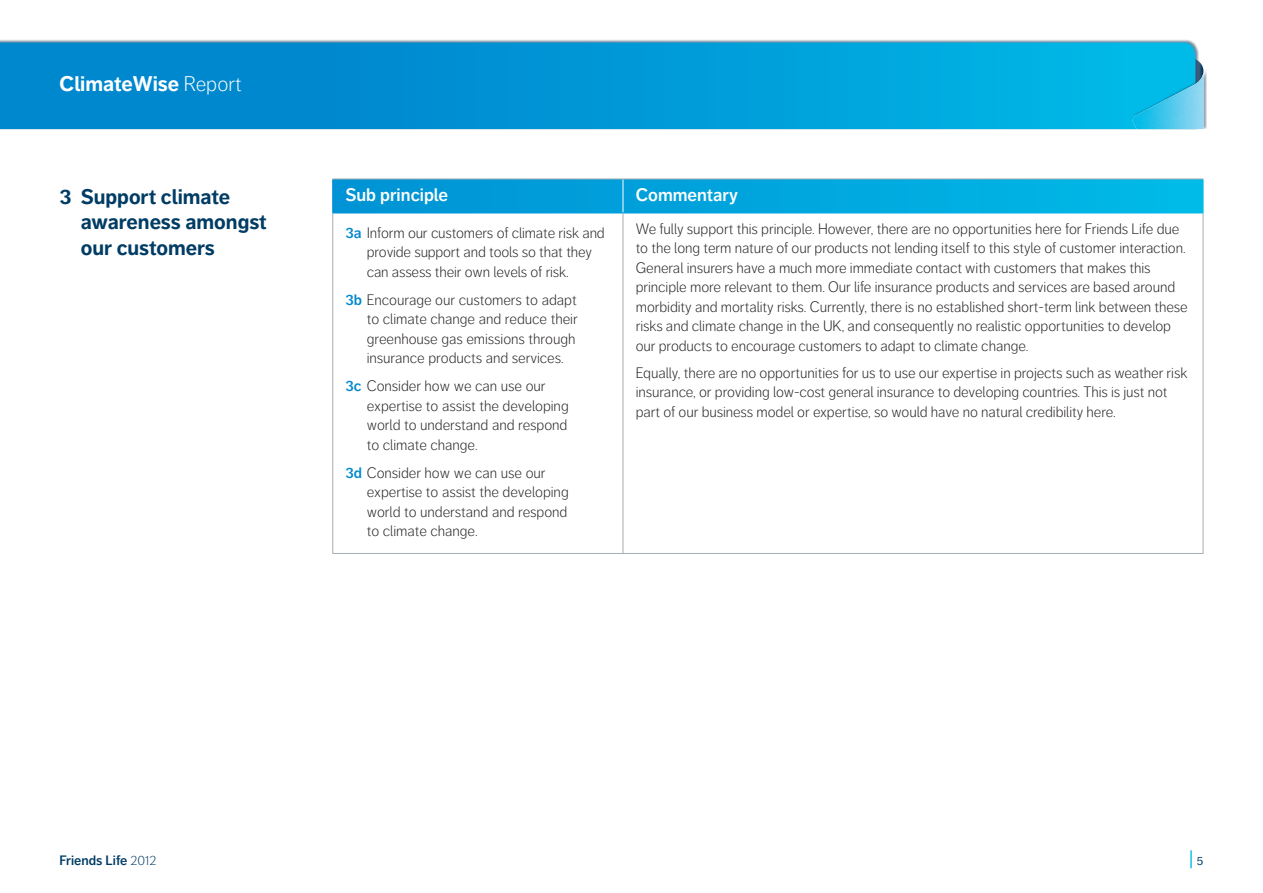
<style>
.page{position:relative;width:1263px;height:893px;background:#fff}
.page>*{position:absolute;margin:0;border:0;box-sizing:border-box;transform-origin:0 0}
.t1{font:700 21px/25.5px "Friends Life Dagny";color:#003c64}
.t2{font:700 21px "Friends Life Dagny";color:#fff}
.t3{font:600 18.9px "Friends Life Dagny";color:#0dbde3;scale:.78 1}
.t4{font:600 18px "Friends Life Dagny";color:#fff}
.t5{font:300 15px/19.5px "Friends Life Dagny";letter-spacing:-.005em;color:#231f20}
.t6{font:600 13.5px "Friends Life Dagny";color:#003c64}
.s1{font-weight:300}
.s2{font-weight:600;color:#0088ce}
.s3{font-weight:400;font-size:12px;color:#003c64}
</style>
<div class="page">
<div style="left:0;top:39px;width:1199px;height:90px;background:#00294e;opacity:.55"></div>
<svg style="left:0;top:43px;width:1195px;height:86px;background:#0098d6"></svg>
<div style="left:1133px;top:67px;width:74px;height:62px;background:#00294e;opacity:.45"></div>
<svg style="left:1130px;top:58px;width:74px;height:71px"></svg>
<img style="left:1131px;top:71px;width:72px;height:58px">
<svg style="left:333px;top:180px;width:870px;height:33px;background:#00a5dd"></svg>
<hr style="left:623px;top:179px;width:1px;height:34px;background:#fff">
<hr style="left:332px;top:179px;width:1px;height:34px;background:#0088ce">
<hr style="left:332px;top:553px;width:291px;height:1px;background:#a5aeb4">
<hr style="left:623px;top:553px;width:580px;height:1px;background:#a5aeb4">
<hr style="left:332px;top:213px;width:1px;height:340px;background:#a5aeb4">
<hr style="left:623px;top:213px;width:1px;height:340px;background:#a5aeb4">
<hr style="left:1203px;top:213px;width:1px;height:340px;background:#a5aeb4">
<hr style="left:1203px;top:179px;width:1px;height:34px;background:#0dbde3">
<hr style="left:332px;top:213px;width:291px;height:1px;background:#fff">
<hr style="left:623px;top:213px;width:580px;height:1px;background:#fff">
<hr style="left:332px;top:179px;width:291px;height:1px;background:#a5aeb4">
<hr style="left:623px;top:179px;width:580px;height:1px;background:#a5aeb4">
<h1 class="t2" style="left:60px;top:71px;width:184px">ClimateWise <span class="s1">Report</span></h1>
<h1 class="t1" style="left:81px;top:184px;width:187px;text-indent:-21px">3 Support climate awareness amongst our customers</h1>
<p class="t4" style="left:345px;top:185px;width:104px">Sub principle</p>
<p class="t4" style="left:636px;top:185px;width:104px">Commentary</p>
<p class="t5" style="left:636px;top:219px;width:554px">We fully support this principle. However, there are no opportunities here for Friends Life due to the long term nature of our products not lending itself to this style of customer interaction.<br>General insurers have a much more immediate contact with customers that makes this principle more relevant to them. Our life insurance products and services are based around morbidity and mortality risks. Currently, there is no established short‑term link between these risks and climate change in the UK, and consequently no realistic opportunities to develop our products to encourage customers to adapt to climate change.</p>
<p class="t5" style="left:636px;top:363px;width:553px">Equally, there are no opportunities for us to use our expertise in projects such as weather risk insurance, or providing low‑cost general insurance to developing countries. This is just not part of our business model or expertise, so would have no natural credibility here.</p>
<p class="t5" style="left:367px;top:223px;width:240px;text-indent:-21px"><span class="s2">3a</span> Inform our customers of climate risk and provide support and tools so that they can assess their own levels of risk.</p>
<p class="t5" style="left:367px;top:290px;width:212px;text-indent:-21px"><span class="s2">3b</span> Encourage our customers to adapt to climate change and reduce their greenhouse gas emissions through insurance products and services.</p>
<p class="t5" style="left:367px;top:377px;width:203px;text-indent:-21px"><span class="s2">3c</span> Consider how we can use our expertise to assist the developing world to understand and respond to climate change.</p>
<p class="t5" style="left:367px;top:463px;width:203px;text-indent:-21px"><span class="s2">3d</span> Consider how we can use our expertise to assist the developing world to understand and respond to climate change.</p>
<p class="t6" style="left:60px;top:852px;width:98px">Friends Life <span class="s1">2012</span></p>
<p class="t3" style="left:1189px;top:847px;width:20px">| <span class="s3">5</span></p>
</div>
